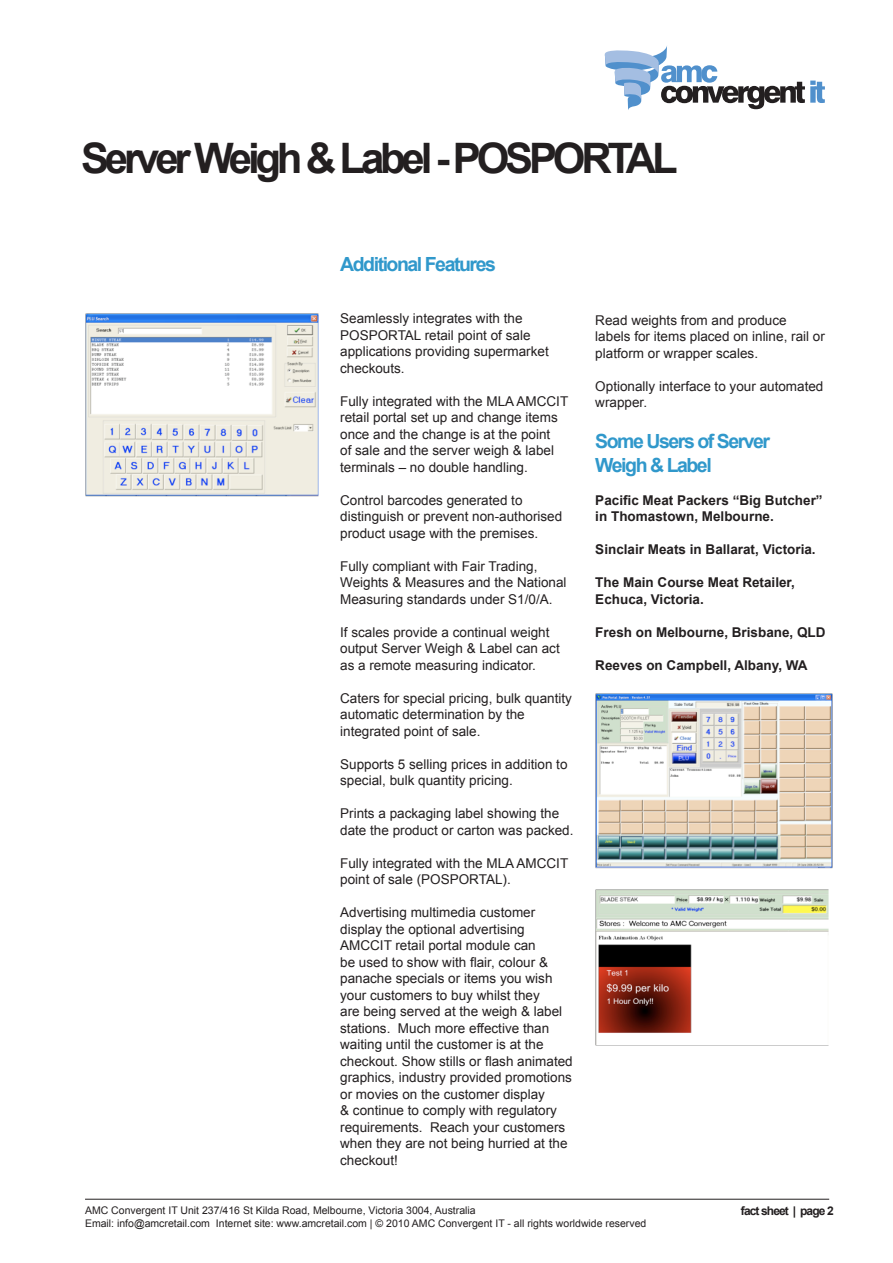
<style>
.page{position:relative;width:893px;height:1263px;background:#fff}
.page>*{position:absolute;margin:0;border:0;box-sizing:border-box;transform-origin:0 0}
.t1{font:700 42px "Arial";letter-spacing:-.1em;color:#231f20}
.t2{font:700 19.5px "Arial";letter-spacing:-.075em;color:#3098cb}
.t3{font:13.5px/16.5px "Arial";color:#231f20}
.t4{font:700 13.5px/16.5px "Arial";color:#231f20}
.t5{font:700 12px "Arial";letter-spacing:-.075em;color:#231f20}
.t6{font:10.5px "Arial";color:#231f20}
</style>
<div class="page">
<svg style="left:605px;top:46px;width:220px;height:64px"></svg>
<hr style="left:85px;top:1199px;width:744px;height:1px;background:#231f20">
<img style="left:596px;top:694px;width:236px;height:175px">
<img style="left:596px;top:889px;width:233px;height:156px">
<img style="left:86px;top:314px;width:232px;height:183px">
<p class="t1" style="left:81px;top:130px;width:598px">Server Weigh &amp; Label - POSPORTAL</p>
<p class="t2" style="left:340px;top:251px;width:157px">Additional Features</p>
<p class="t3" style="left:340px;top:310px;width:210px">Seamlessly integrates with the<br>POSPORTAL retail point of sale applications providing supermarket checkouts.</p>
<p class="t3" style="left:340px;top:393px;width:230px">Fully integrated with the MLA AMCCIT retail portal set up and change items once and the change is at the point<br>of sale and the server weigh &amp; label terminals – no double handling.</p>
<p class="t3" style="left:340px;top:492px;width:224px">Control barcodes generated to distinguish or prevent non-authorised product usage with the premises.</p>
<p class="t3" style="left:340px;top:558px;width:228px">Fully compliant with Fair Trading,<br>Weights &amp; Measures and the National<br>Measuring standards under S1/0/A.</p>
<p class="t3" style="left:340px;top:624px;width:221px">If scales provide a continual weight output Server Weigh &amp; Label can act as a remote measuring indicator.</p>
<p class="t3" style="left:340px;top:690px;width:233px">Caters for special pricing, bulk quantity automatic determination by the integrated point of sale.</p>
<p class="t3" style="left:340px;top:756px;width:229px">Supports 5 selling prices in addition to special, bulk quantity pricing.</p>
<p class="t3" style="left:340px;top:805px;width:235px">Prints a packaging label showing the date the product or carton was packed.</p>
<p class="t3" style="left:340px;top:855px;width:230px">Fully integrated with the MLA AMCCIT point of sale (POSPORTAL).</p>
<p class="t3" style="left:340px;top:904px;width:234px">Advertising multimedia customer display the optional advertising AMCCIT retail portal module can<br>be used to show with flair, colour &amp; panache specials or items you wish your customers to buy whilst they<br>are being served at the weigh &amp; label stations. Much more effective than waiting until the customer is at the checkout. Show stills or flash animated graphics, industry provided promotions or movies on the customer display<br>&amp; continue to comply with regulatory requirements. Reach your customers when they are not being hurried at the checkout!</p>
<p class="t3" style="left:595px;top:312px;width:231px">Read weights from and produce labels for items placed on inline, rail or platform or wrapper scales.</p>
<p class="t3" style="left:595px;top:378px;width:230px">Optionally interface to your automated wrapper.</p>
<p class="t2" style="left:595px;top:428px;width:176px">Some Users of Server</p>
<p class="t2" style="left:595px;top:452px;width:118px">Weigh &amp; Label</p>
<p class="t4" style="left:595px;top:492px;width:229px">Pacific Meat Packers “Big Butcher” in Thomastown, Melbourne.</p>
<p class="t4" style="left:595px;top:541px;width:222px">Sinclair Meats in Ballarat, Victoria.</p>
<p class="t4" style="left:595px;top:574px;width:201px">The Main Course Meat Retailer,<br>Echuca, Victoria.</p>
<p class="t4" style="left:595px;top:624px;width:232px">Fresh on Melbourne, Brisbane, QLD</p>
<p class="t4" style="left:595px;top:657px;width:214px">Reeves on Campbell, Albany, WA</p>
<p class="t6" style="left:85px;top:1204px;width:392px">AMC Convergent IT Unit 237/416 St Kilda Road, Melbourne, Victoria 3004, Australia</p>
<p class="t5" style="left:741px;top:1203px;width:94px">fact sheet | page 2</p>
<p class="t6" style="left:85px;top:1216px;width:563px">Email: info@amcretail.com Internet site: www.amcretail.com | © 2010 AMC Convergent IT - all rights worldwide reserved</p>
</div>
